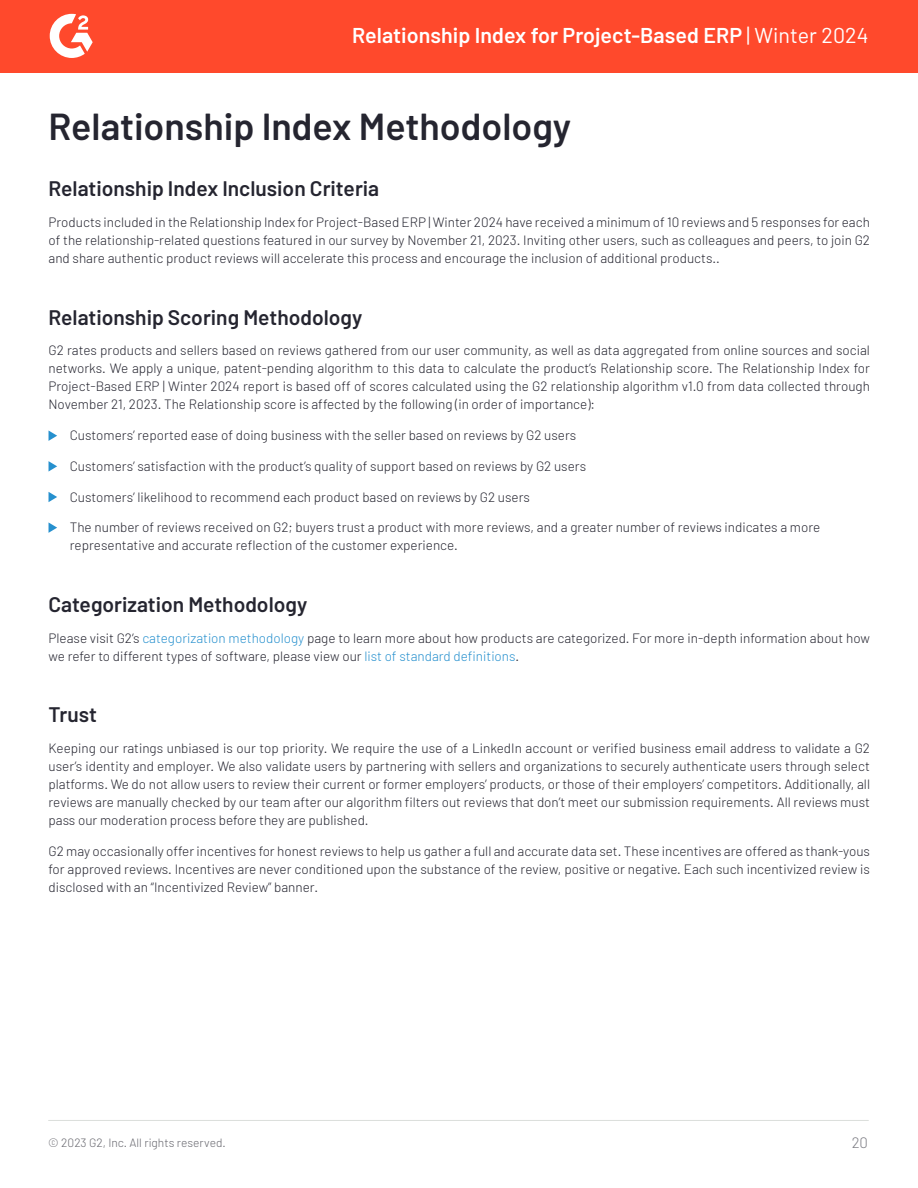
<style>
.page{position:relative;width:918px;height:1188px;background:#fff}
.page>*{position:absolute;margin:0;border:0;box-sizing:border-box;transform-origin:0 0}
.t1{font:600 37.5px "Barlow";color:#252530}
.t2{font:600 21.45px "Barlow";letter-spacing:.005em;color:#fff}
.t3{font:600 21px "Barlow";color:#252530}
.t4{font:300 15px "Barlow";color:#7c7c83}
.t5{font:300 13.5px/18px "Barlow";color:#252530;text-align:justify}
.t6{font:300 12px "Barlow";color:#67676e}
.s1{font-weight:400}
.s2{color:#2690ce}
</style>
<div class="page">
<div style="left:0;top:0;width:918px;height:73px;background:#ff492c"></div>
<svg style="left:50px;top:14px;width:43px;height:44px"></svg>
<svg style="left:49px;top:431px;width:8px;height:10px"></svg>
<svg style="left:49px;top:461px;width:8px;height:11px"></svg>
<svg style="left:49px;top:492px;width:8px;height:10px"></svg>
<svg style="left:49px;top:522px;width:8px;height:11px"></svg>
<hr style="left:48px;top:1120px;width:821px;height:1px;background:#dbdedb">
<h2 class="t2" style="left:352px;top:22px;width:518px">Relationship Index for Project-Based ERP <span class="s1">| Winter 2024</span></h2>
<h1 class="t1" style="left:49px;top:103px;width:524px">Relationship Index Methodology</h1>
<h3 class="t3" style="left:49px;top:176px;width:332px">Relationship Index Inclusion Criteria</h3>
<p class="t5" style="left:49px;top:213px;width:823px">Products included in the Relationship Index for Project-Based ERP | Winter 2024 have received a minimum of 10 reviews and 5 responses for each of the relationship-related questions featured in our survey by November 21, 2023. Inviting other users, such as colleagues and peers, to join G2 and share authentic product reviews will accelerate this process and encourage the inclusion of additional products..</p>
<h3 class="t3" style="left:49px;top:304px;width:315px">Relationship Scoring Methodology</h3>
<p class="t5" style="left:49px;top:341px;width:823px">G2 rates products and sellers based on reviews gathered from our user community, as well as data aggregated from online sources and social networks. We apply a unique, patent-pending algorithm to this data to calculate the product’s Relationship score. The Relationship Index for Project-Based ERP | Winter 2024 report is based off of scores calculated using the G2 relationship algorithm v1.0 from data collected through November 21, 2023. The Relationship score is affected by the following (in order of importance):</p>
<p class="t5" style="left:70px;top:426px;width:508px">Customers’ reported ease of doing business with the seller based on reviews by G2 users</p>
<p class="t5" style="left:70px;top:457px;width:518px">Customers’ satisfaction with the product’s quality of support based on reviews by G2 users</p>
<p class="t5" style="left:70px;top:487px;width:462px">Customers’ likelihood to recommend each product based on reviews by G2 users</p>
<p class="t5" style="left:70px;top:518px;width:752px">The number of reviews received on G2; buyers trust a product with more reviews, and a greater number of reviews indicates a more representative and accurate reflection of the customer experience.</p>
<h3 class="t3" style="left:49px;top:591px;width:260px">Categorization Methodology</h3>
<p class="t5" style="left:49px;top:628px;width:823px">Please visit G2’s <span class="s2">categorization methodology</span> page to learn more about how products are categorized. For more in-depth information about how we refer to different types of software, please view our <span class="s2">list of standard definitions</span>.</p>
<h3 class="t3" style="left:49px;top:702px;width:50px">Trust</h3>
<p class="t5" style="left:49px;top:739px;width:823px">Keeping our ratings unbiased is our top priority. We require the use of a LinkedIn account or verified business email address to validate a G2 user’s identity and employer. We also validate users by partnering with sellers and organizations to securely authenticate users through select platforms. We do not allow users to review their current or former employers’ products, or those of their employers’ competitors. Additionally, all reviews are manually checked by our team after our algorithm filters out reviews that don’t meet our submission requirements. All reviews must pass our moderation process before they are published.</p>
<p class="t5" style="left:49px;top:841px;width:823px">G2 may occasionally offer incentives for honest reviews to help us gather a full and accurate data set. These incentives are offered as thank-yous for approved reviews. Incentives are never conditioned upon the substance of the review, positive or negative. Each such incentivized review is disclosed with an “Incentivized Review” banner.</p>
<p class="t6" style="left:48px;top:1136px;width:179px">© 2023 G2, Inc. All rights reserved.</p>
<p class="t4" style="left:852px;top:1133px;width:18px">20</p>
</div>
